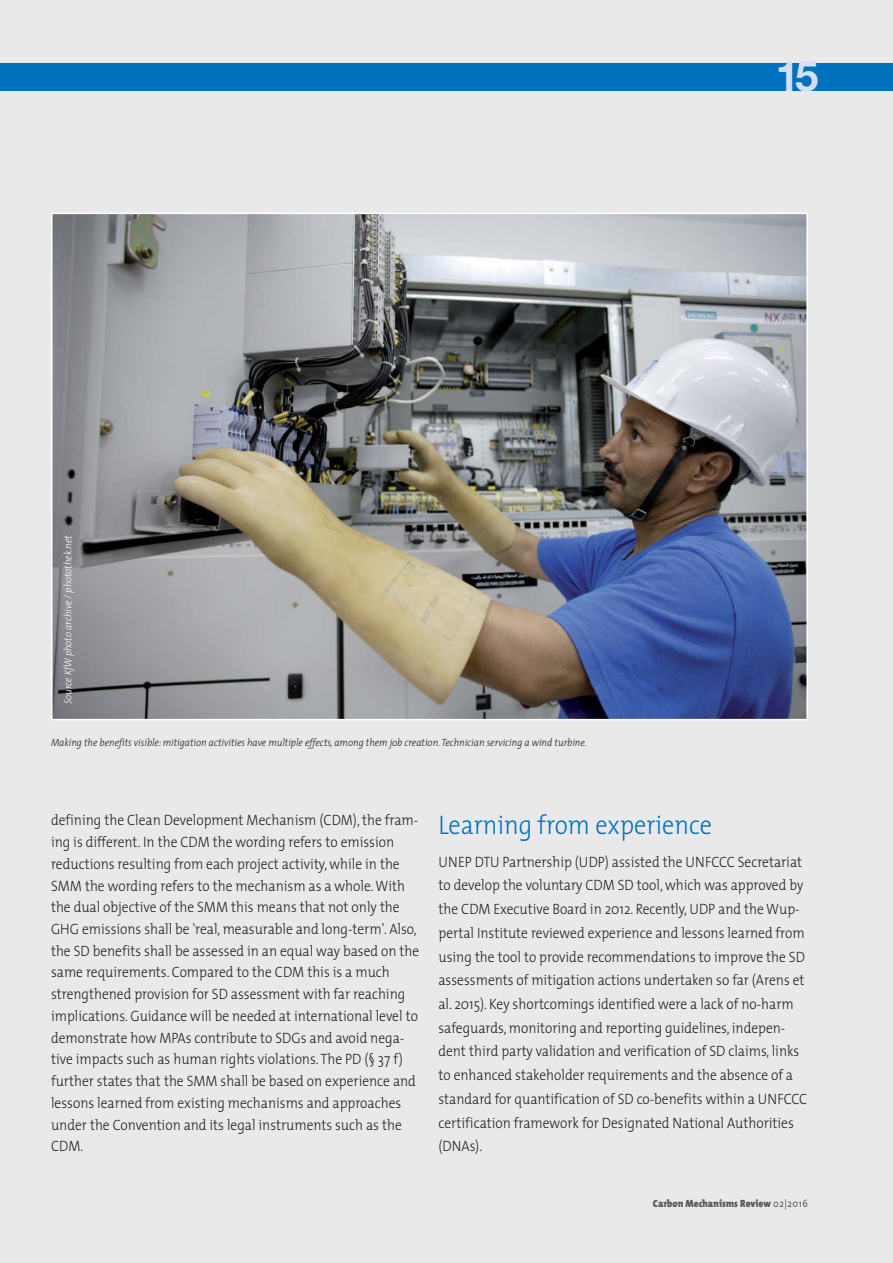
<style>
.page{position:relative;width:893px;height:1263px;background:#e9e9ea}
.page>*{position:absolute;margin:0;border:0;box-sizing:border-box;transform-origin:0 0}
.t1{font:700 42px "Helvetica Neue LT";color:#d4dff2}
.t2{font:300 27px "The Mix";color:#0071bc;scale:.9 1}
.t3{font:300 15px/21.8px "The Mix";color:#231f20;scale:.9 1}
.t4{font:italic 300 10.5px "The Mix";color:#231f20;scale:.9 1}
.t5{font:italic 300 10.5px "The Mix";color:#fff;scale:.9 1}
.t6{font:900 10.5px "The Mix";color:#58595b;scale:.9 1}
.s1{font-weight:400}
</style>
<div class="page">
<div style="left:0;top:64px;width:893px;height:27px;background:#0071bc"></div>
<img style="left:54px;top:216px;width:751px;height:501px">
<p class="t5" style="left:64px;top:704px;width:189px;rotate:-90deg">Source KfW photo archive / photothek.net</p>
<p class="t4" style="left:51px;top:738px;width:597px">Making the benefits visible: mitigation activities have multiple effects, among them job creation. Technician servicing a wind turbine.</p>
<h1 class="t1" style="left:776px;top:61px;width:44px">15</h1>
<p class="t3" style="left:51px;top:811px;width:411px">defining the Clean Development Mechanism (CDM), the fram&shy;ing is different. In the CDM the wording refers to emission reductions resulting from each project activity, while in the SMM the wording refers to the mechanism as a whole. With the dual objective of the SMM this means that not only the GHG emissions shall be 'real, measurable and long-term'. Also, the SD benefits shall be assessed in an equal way based on the same requirements. Compared to the CDM this is a much strengthened provision for SD assessment with far reaching implications. Guidance will be needed at international level to demonstrate how MPAs contribute to SDGs and avoid nega&shy;tive impacts such as human rights violations. The PD (§ 37 f) further states that the SMM shall be based on experience and lessons learned from existing mechanisms and approaches under the Convention and its legal instruments such as the CDM.</p>
<h2 class="t2" style="left:438px;top:814px;width:305px">Learning from experience</h2>
<p class="t3" style="left:438px;top:851px;width:411px;line-height:23.7px">UNEP DTU Partnership (UDP) assisted the UNFCCC Secretariat to develop the voluntary CDM SD tool, which was approved by the CDM Executive Board in 2012. Recently, UDP and the Wup&shy;pertal Institute reviewed experience and lessons learned from using the tool to provide recommendations to improve the SD assessments of mitigation actions undertaken so far (Arens et al. 2015). Key shortcomings identified were a lack of no-harm safeguards, monitoring and reporting guidelines, indepen&shy;dent third party validation and verification of SD claims, links to enhanced stakeholder requirements and the absence of a standard for quantification of SD co-benefits within a UNFCCC certification framework for Designated National Authorities (DNAs).</p>
<p class="t6" style="left:653px;top:1199px;width:174px">Carbon Mechanisms Review <span class="s1">02|2016</span></p>
</div>
